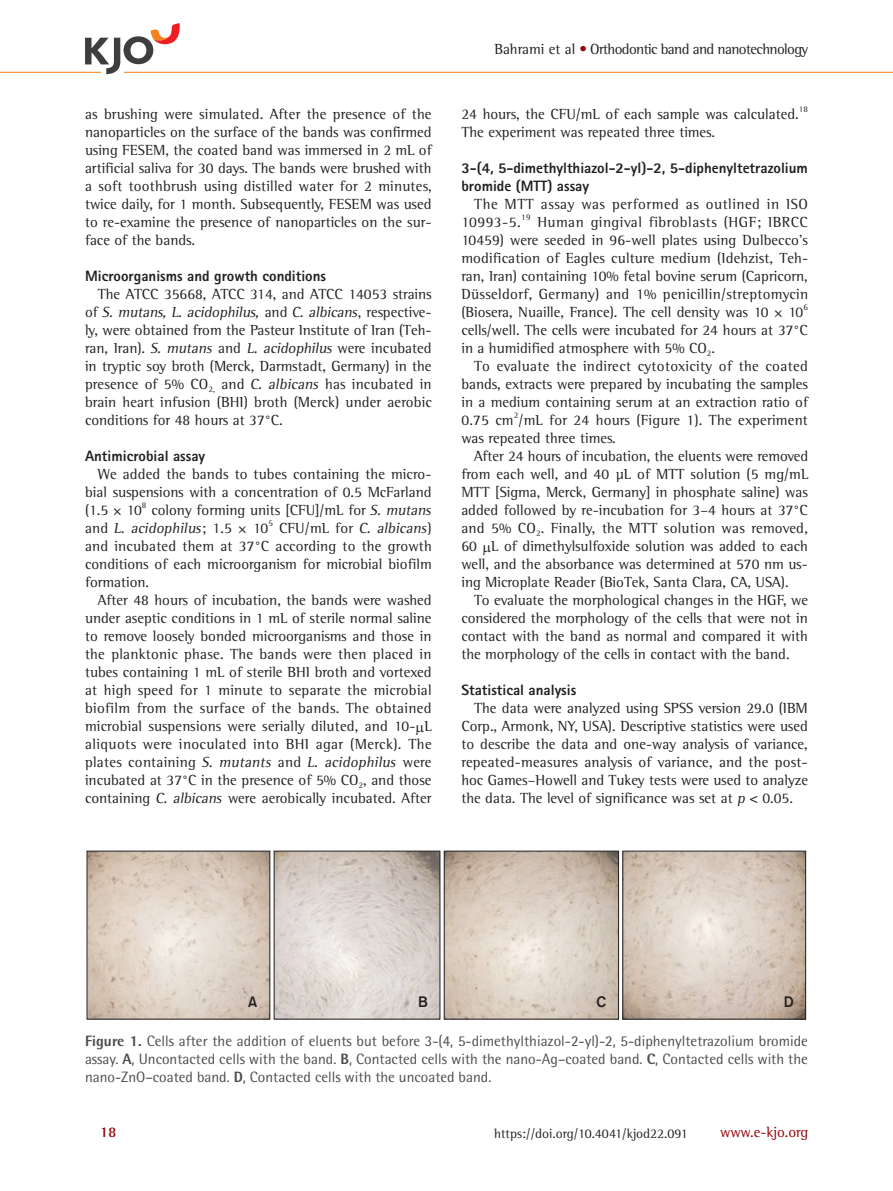
<style>
.page{position:relative;width:893px;height:1191px;background:#fff}
.page>*{position:absolute;margin:0;border:0;box-sizing:border-box;transform-origin:0 0}
.t1{font:15px/18px "Rotis Semi Serif Std";color:#231f20;text-align:justify}
.t2{font:15px/18px "Rotis Semi Sans Std";color:#4b4c4d;text-align:justify}
.t3{font:800 15px/18px "Rotis Sans Serif Std";color:#231f20}
.t4{font:15px/18px "Rotis Semi Serif Std";letter-spacing:.035em;color:#231f20}
.t5{font:15px "Rotis Semi Serif Std";letter-spacing:-.04em;color:#231f20}
.t6{font:15px "Rotis Semi Serif Std";color:#920407}
.t7{font:15px "Gothic 725 BT Bold A";color:#231f20}
.t8{font:700 15px "Rotis Semi Serif Std";color:#920407}
.t9{font:13.5px "Rotis Semi Serif Std";color:#231f20}
.t10{font:8.7px "Rotis Semi Serif Std";color:#231f20}
.s1{font-style:italic}
.s2{color:#920407}
.s3{font-weight:800}
</style>
<div class="page">
<hr style="left:0;top:72px;width:893px;height:1px;background:#f58220">
<svg style="left:85px;top:23px;width:95px;height:51px"></svg>
<svg style="left:86px;top:850px;width:720px;height:169px;background:#d3c8bd"></svg>
<p class="t1" style="left:85px;top:105px;width:348px">as brushing were simulated. After the presence of the nanoparticles on the surface of the bands was confirmed using FESEM, the coated band was immersed in 2 mL of artificial saliva for 30 days. The bands were brushed with a soft toothbrush using distilled water for 2 minutes, twice daily, for 1 month. Subsequently, FESEM was used to re-examine the presence of nanoparticles on the sur&shy;face of the bands.</p>
<p class="t3" style="left:85px;top:267px;width:243px">Microorganisms and growth conditions</p>
<p class="t1" style="left:85px;top:285px;width:348px;text-indent:13px">The ATCC 35668, ATCC 314, and ATCC 14053 strains o f <span class="s1">S. mutans, L. acidophilus,</span> a n d <span class="s1">C. albicans</span>, re sp e c t ive - ly, were obtained from the Pasteur Institute of Iran (Teh&shy;ran, Iran). <span class="s1">S. mutans</span> and <span class="s1">L. acidophilus</span> were incubated in tryptic soy broth (Merck, Darmstadt, Germany) in the presence of 5% CO<sub>2,</sub> and <span class="s1">C. albicans</span> has incubated in brain heart infusion (BHI) broth (Merck) under aerobic conditions for 48 hours at 37°C.</p>
<p class="t3" style="left:85px;top:447px;width:122px">Antimicrobial assay</p>
<p class="t1" style="left:85px;top:465px;width:348px;text-indent:13px">We added the bands to tubes containing the micro&shy;bial suspensions with a concentration of 0.5 McFarland (1.5 × 10</p>
<p class="t10" style="left:142px;top:500px;width:6px">8</p>
<p class="t1" style="left:85px;top:501px;width:350px;text-indent:66px">colony forming units [CFU]/mL for <span class="s1">S. mutans </span>a n d <span class="s1">L. acidophilus</span>; 1 . 5 × 1 0</p>
<p class="t10" style="left:268px;top:518px;width:6px">5</p>
<p class="t1" style="left:85px;top:519px;width:348px;text-indent:194px">CFU / m L fo r <span class="s1">C. albicans</span>) and incubated them at 37°C according to the growth conditions of each microorganism for microbial biofilm formation.</p>
<p class="t1" style="left:85px;top:591px;width:348px;text-indent:13px">After 48 hours of incubation, the bands were washed under aseptic conditions in 1 mL of sterile normal saline to remove loosely bonded microorganisms and those in the planktonic phase. The bands were then placed in tubes containing 1 mL of sterile BHI broth and vortexed at high speed for 1 minute to separate the microbial biofilm from the surface of the bands. The obtained microbial suspensions were serially diluted, and 10- L aliquots were inoculated into BHI agar (Merck). The plates containing <span class="s1">S. mutants</span> and <span class="s1">L. acidophilus</span> were incubated at 37°C in the presence of 5% CO<sub>2</sub>, and those containing <span class="s1">C. albicans</span> were aerobically incubated. After</p>
<p class="t5" style="left:494px;top:40px;width:315px">Bahrami et al <span class="s2">•</span> Orthodontic band and nanotechnology</p>
<p class="t1" style="left:461px;top:105px;width:339px">24 hours, the CFU/mL of each sample was calculated.</p>
<p class="t10" style="left:799px;top:104px;width:11px">18</p>
<p class="t1" style="left:461px;top:123px;width:255px">The experiment was repeated three times.</p>
<p class="t3" style="left:461px;top:159px;width:348px">3-(4, 5-dimethylthiazol-2-yl)-2, 5-diphenyltetrazolium bromide (MTT) assay</p>
<p class="t4" style="left:461px;top:195px;width:348px;text-indent:13px">The MTT assay was performed as outlined in ISO<br>10993-5.</p>
<p class="t10" style="left:521px;top:212px;width:11px">19</p>
<p class="t1" style="left:461px;top:213px;width:348px;text-indent:76px">Human gingival fibroblasts (HGF; IBRCC 10459) were seeded in 96-well plates using Dulbecco’s modification of Eagles culture medium (Idehzist, Teh&shy;ran, Iran) containing 10% fetal bovine serum (Capricorn, Düsseldorf, Germany) and 1% penicillin/streptomycin (Biosera, Nuaille, France). The cell density was 10 × 10</p>
<p class="t10" style="left:803px;top:302px;width:6px">6</p>
<p class="t1" style="left:461px;top:321px;width:348px">cells/well. The cells were incubated for 24 hours at 37°C in a humidified atmosphere with 5% CO<sub>2</sub>.</p>
<p class="t1" style="left:461px;top:357px;width:348px;text-indent:13px">To evaluate the indirect cytotoxicity of the coated bands, extracts were prepared by incubating the samples in a medium containing serum at an extraction ratio of 0.75 cm /mL for 24 hours (Figure 1). The experiment</p>
<p class="t10" style="left:514px;top:410px;width:6px">2</p>
<p class="t1" style="left:461px;top:429px;width:156px">was repeated three times.</p>
<p class="t1" style="left:474px;top:447px;width:336px">After 24 hours of incubation, the eluents were removed</p>
<p class="t1" style="left:461px;top:465px;width:348px">from each well, and 40 µL of MTT solution (5 mg/mL</p>
<p class="t1" style="left:461px;top:483px;width:348px">MTT [Sigma, Merck, Germany] in phosphate saline) was</p>
<p class="t1" style="left:461px;top:501px;width:348px">added followed by re-incubation for 3–4 hours at 37°C</p>
<p class="t1" style="left:461px;top:519px;width:348px">and 5% CO<sub>2</sub>. Finally, the MTT solution was removed,</p>
<p class="t1" style="left:461px;top:537px;width:348px">60 L of dimethylsulfoxide solution was added to each</p>
<p class="t1" style="left:461px;top:555px;width:348px">well, and the absorbance was determined at 570 nm us-</p>
<p class="t1" style="left:461px;top:573px;width:329px">ing Microplate Reader (BioTek, Santa Clara, CA, USA).</p>
<p class="t1" style="left:474px;top:591px;width:335px">To evaluate the morphological changes in the HGF, we</p>
<p class="t1" style="left:461px;top:609px;width:348px">considered the morphology of the cells that were not in</p>
<p class="t1" style="left:461px;top:627px;width:348px">contact with the band as normal and compared it with</p>
<p class="t1" style="left:461px;top:645px;width:330px">the morphology of the cells in contact with the band.</p>
<p class="t3" style="left:461px;top:681px;width:116px">Statistical analysis</p>
<p class="t1" style="left:461px;top:699px;width:348px;text-indent:13px">The data were analyzed using SPSS version 29.0 (IBM Corp., Armonk, NY, USA). Descriptive statistics were used to describe the data and one-way analysis of variance, repeated-measures analysis of variance, and the post&shy;hoc Games–Howell and Tukey tests were used to analyze the data. The level of significance was set at <span class="s1">p</span> &lt; 0.05.</p>
<p class="t7" style="left:248px;top:993px;width:11px">A</p>
<p class="t7" style="left:418px;top:993px;width:11px">B</p>
<p class="t7" style="left:597px;top:993px;width:11px">C</p>
<p class="t7" style="left:784px;top:993px;width:12px">D</p>
<p class="t2" style="left:85px;top:1032px;width:724px"><span class="s3">Figure 1.</span> Cells after the addition of eluents but before 3-(4, 5-dimethylthiazol-2-yl)-2, 5-diphenyltetrazolium bromide assay. <span class="s3">A</span>, Uncontacted cells with the band. <span class="s3">B</span>, Contacted cells with the nano-Ag–coated band. <span class="s3">C</span>, Contacted cells with the nano-ZnO–coated band. <span class="s3">D</span>, Contacted cells with the uncoated band.</p>
<p class="t8" style="left:100px;top:1122px;width:18px">18</p>
<p class="t9" style="left:494px;top:1125px;width:195px">https://doi.org/10.4041/kjod22.091</p>
<p class="t6" style="left:720px;top:1122px;width:90px">www.e-kjo.org</p>
</div>
